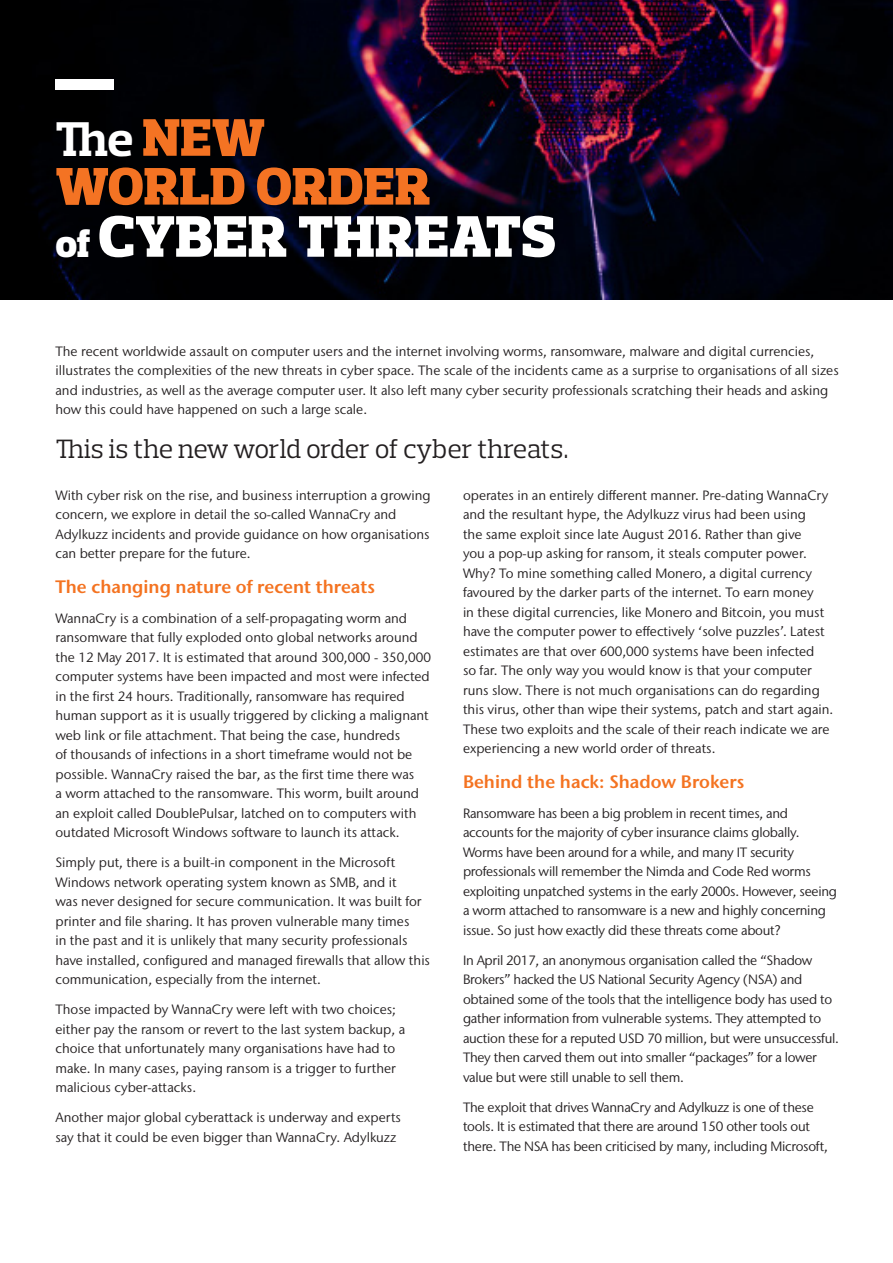
<style>
.page{position:relative;width:893px;height:1263px;background:#fff}
.page>*{position:absolute;margin:0;border:0;box-sizing:border-box;transform-origin:0 0}
.t1{font:900 59.55px "Prelo Slab";letter-spacing:.015em;color:#fff}
.t2{font:900 53.85px "Prelo Slab";letter-spacing:.01em;color:#f47323}
.t3{font:700 49.65px "Prelo Slab";color:#fff}
.Heading_2{font:27px "Prelo Slab";letter-spacing:-.01em;color:#231f20}
.Heading_3{font:600 18px "Stone Sans IIITC Pro";color:#f47321}
.body_copy{font:13.5px/19.5px "Stone Sans IIITC Pro";color:#231f20}
.body_copy-2{font:13.5px/19.5px "Stone Sans IIITC Pro";letter-spacing:-.02em;color:#231f20}
.s1{font-weight:900;font-size:53.85px;color:#f47323}
.s2{font-size:39.75px}
</style>
<div class="page">
<img style="left:0;top:0;width:893px;height:299px">
<div style="left:56px;top:79px;width:58px;height:11px;background:#fff"></div>
<p class="t3" style="left:56px;top:109px;width:211px">The <span class="s1">NEW</span></p>
<p class="t2" style="left:56px;top:153px;width:376px">WORLD ORDER</p>
<p class="t1" style="left:56px;top:200px;width:502px"><span class="s2">of</span> CYBER THREATS</p>
<p class="body_copy" style="left:56px;top:341px;width:785px">The recent worldwide assault on computer users and the internet involving worms, ransomware, malware and digital currencies, illustrates the complexities of the new threats in cyber space. The scale of the incidents came as a surprise to organisations of all sizes and industries, as well as the average computer user. It also left many cyber security professionals scratching their heads and asking how this could have happened on such a large scale.</p>
<p class="Heading_2" style="left:56px;top:432px;width:515px">This is the new world order of cyber threats.</p>
<p class="body_copy" style="left:56px;top:485px;width:377px">With cyber risk on the rise, and business interruption a growing concern, we explore in detail the so-called WannaCry and Adylkuzz incidents and provide guidance on how organisations can better prepare for the future.</p>
<p class="Heading_3" style="left:56px;top:575px;width:321px">The changing nature of recent threats</p>
<p class="body_copy" style="left:56px;top:608px;width:377px">WannaCry is a combination of a self-propagating worm and ransomware that fully exploded onto global networks around the 12 May 2017. It is estimated that around 300,000 - 350,000 computer systems have been impacted and most were infected in the first 24 hours. Traditionally, ransomware has required human support as it is usually triggered by clicking a malignant web link or file attachment. That being the case, hundreds<br>of thousands of infections in a short timeframe would not be possible. WannaCry raised the bar, as the first time there was<br>a worm attached to the ransomware. This worm, built around an exploit called DoublePulsar, latched on to computers with outdated Microsoft Windows software to launch its attack.</p>
<p class="body_copy" style="left:56px;top:853px;width:376px">Simply put, there is a built-in component in the Microsoft Windows network operating system known as SMB, and it<br>was never designed for secure communication. It was built for printer and file sharing. It has proven vulnerable many times<br>in the past and it is unlikely that many security professionals have installed, configured and managed firewalls that allow this communication, especially from the internet.</p>
<p class="body_copy" style="left:56px;top:1000px;width:351px">Those impacted by WannaCry were left with two choices; either pay the ransom or revert to the last system backup, a choice that unfortunately many organisations have had to make. In many cases, paying ransom is a trigger to further malicious cyber-attacks.</p>
<p class="body_copy" style="left:56px;top:1108px;width:347px">Another major global cyberattack is underway and experts say that it could be even bigger than WannaCry. Adylkuzz</p>
<p class="body_copy" style="left:463px;top:485px;width:372px">operates in an entirely different manner. Pre-dating WannaCry and the resultant hype, the Adylkuzz virus had been using<br>the same exploit since late August 2016. Rather than give<br>you a pop-up asking for ransom, it steals computer power.<br>Why? To mine something called Monero, a digital currency favoured by the darker parts of the internet. To earn money<br>in these digital currencies, like Monero and Bitcoin, you must have the computer power to effectively ‘solve puzzles’. Latest estimates are that over 600,000 systems have been infected<br>so far. The only way you would know is that your computer runs slow. There is not much organisations can do regarding this virus, other than wipe their systems, patch and start again.<br>These two exploits and the scale of their reach indicate we are experiencing a new world order of threats.</p>
<p class="Heading_3" style="left:463px;top:770px;width:283px">Behind the hack: Shadow Brokers</p>
<p class="body_copy-2" style="left:463px;top:803px;width:375px">Ransomware has been a big problem in recent times, and accounts for the majority of cyber insurance claims globally.<br>Worms have been around for a while, and many IT security professionals will remember the Nimda and Code Red worms exploiting unpatched systems in the early 2000s. However, seeing a worm attached to ransomware is a new and highly concerning issue. So just how exactly did these threats come about?</p>
<p class="body_copy-2" style="left:463px;top:950px;width:378px">In April 2017, an anonymous organisation called the “Shadow Brokers” hacked the US National Security Agency (NSA) and obtained some of the tools that the intelligence body has used to gather information from vulnerable systems. They attempted to auction these for a reputed USD 70 million, but were unsuccessful.<br>They then carved them out into smaller “packages” for a lower value but were still unable to sell them.</p>
<p class="body_copy-2" style="left:463px;top:1097px;width:366px">The exploit that drives WannaCry and Adylkuzz is one of these tools. It is estimated that there are around 150 other tools out there. The NSA has been criticised by many, including Microsoft,</p>
</div>
